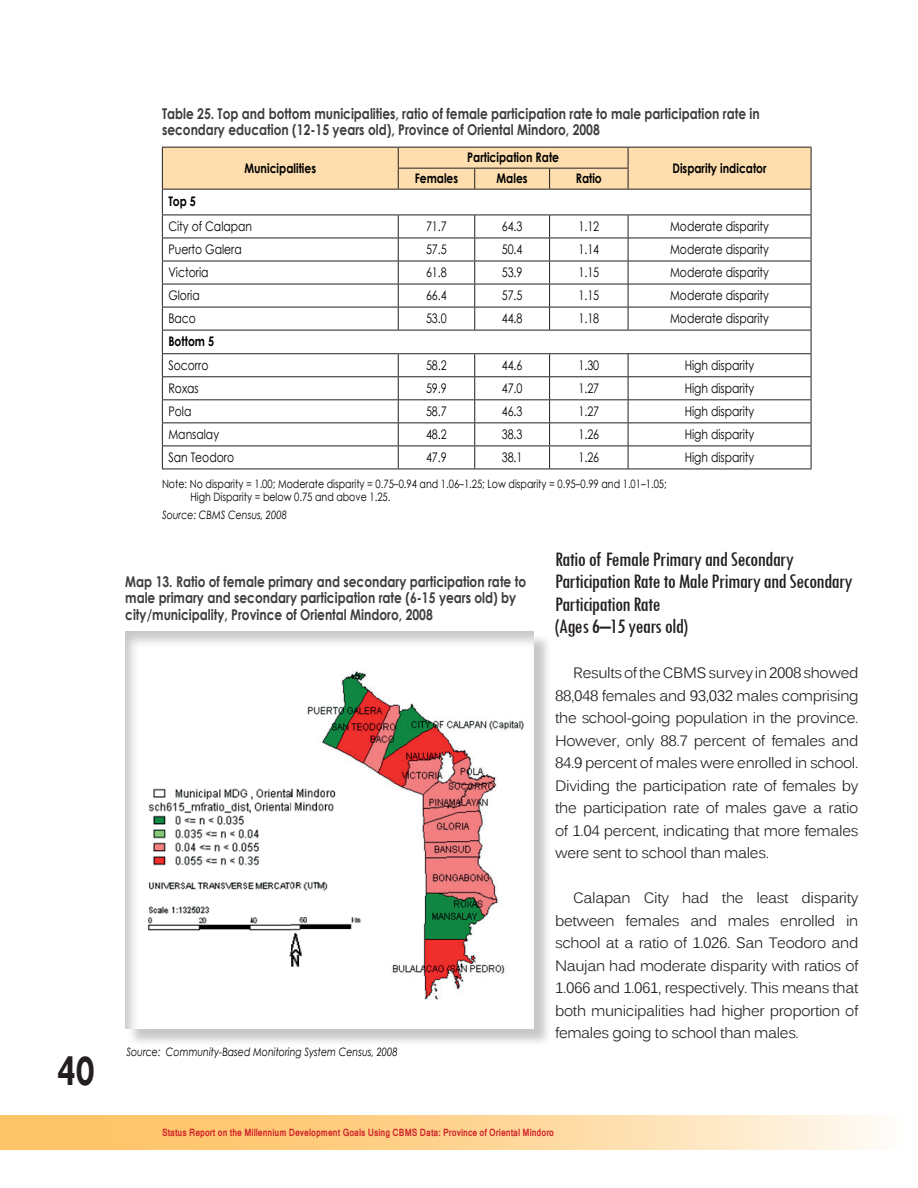
<style>
.page{position:relative;width:918px;height:1188px;background:#fff}
.page>*{position:absolute;margin:0;border:0;box-sizing:border-box;transform-origin:0 0}
.t1{font:700 44.85px "Tw Cen";color:#231f20;scale:.77 1}
.subheader_2{font:condensed 21.45px/22.5px "Tw Cen";letter-spacing:-.03em;color:#231f20;scale:1.05 1}
.Body{font:15px/22.5px "Kalinga";letter-spacing:-.025em;color:#231f20;text-align:justify}
.table_title{font:700 14.85px/16.2px "Century Gothic";color:#3e3e3f;scale:.82 1}
.table_text{font:13.2px "Century Gothic";color:#000;scale:.82 1}
.table_text-2{font:700 13.2px "Century Gothic";color:#000;scale:.82 1}
.source{font:11.55px "Century Gothic";color:#000;scale:.82 1}
.source-2{font:italic 11.55px "Century Gothic";color:#000;scale:.82 1}
.t2{font:700 9.9px "Kartika";color:#d1232a;scale:.82 1}
</style>
<div class="page">
<svg style="left:0;top:1115px;width:879px;height:35px;background:#fed698"></svg>
<hr style="left:162px;top:469px;width:236px;height:1px;background:#231f20">
<hr style="left:398px;top:469px;width:77px;height:1px;background:#231f20">
<hr style="left:475px;top:469px;width:75px;height:1px;background:#231f20">
<hr style="left:550px;top:469px;width:78px;height:1px;background:#231f20">
<hr style="left:628px;top:469px;width:183px;height:1px;background:#231f20">
<svg style="left:162px;top:147px;width:650px;height:322px"></svg>
<hr style="left:398px;top:189px;width:77px;height:1px;background:#231f20">
<hr style="left:475px;top:189px;width:75px;height:1px;background:#231f20">
<hr style="left:550px;top:189px;width:78px;height:1px;background:#231f20">
<div style="left:128px;top:633px;width:425px;height:414px;background:#231f20;opacity:.25"></div>
<div style="left:124px;top:630px;width:411px;height:399px;background:#231f20;opacity:.25"></div>
<img style="left:292px;top:664px;width:240px;height:345px">
<img style="left:137px;top:777px;width:236px;height:195px">
<h1 class="t1" style="left:58px;top:1044px;width:49px">40</h1>
<p class="table_title" style="left:162px;top:105px;width:730px">Table 25. Top and bottom municipalities, ratio of female participation rate to male participation rate in secondary education (12-15 years old), Province of Oriental Mindoro, 2008</p>
<p class="table_text-2" style="left:244px;top:158px;width:89px">Municipalities</p>
<p class="table_text-2" style="left:467px;top:147px;width:114px">Participation Rate</p>
<p class="table_text-2" style="left:672px;top:158px;width:116px">Disparity indicator</p>
<p class="table_text-2" style="left:415px;top:168px;width:55px">Females</p>
<p class="table_text-2" style="left:497px;top:168px;width:39px">Males</p>
<p class="table_text-2" style="left:576px;top:168px;width:33px">Ratio</p>
<p class="table_text-2" style="left:168px;top:192px;width:35px">Top 5</p>
<p class="table_text" style="left:168px;top:217px;width:104px">City of Calapan</p>
<p class="table_text" style="left:426px;top:217px;width:27px">71.7</p>
<p class="table_text" style="left:502px;top:217px;width:27px">64.3</p>
<p class="table_text" style="left:578px;top:217px;width:27px">1.12</p>
<p class="table_text" style="left:670px;top:217px;width:122px">Moderate disparity</p>
<p class="table_text" style="left:168px;top:240px;width:91px">Puerto Galera</p>
<p class="table_text" style="left:426px;top:240px;width:27px">57.5</p>
<p class="table_text" style="left:502px;top:240px;width:27px">50.4</p>
<p class="table_text" style="left:578px;top:240px;width:27px">1.14</p>
<p class="table_text" style="left:670px;top:240px;width:122px">Moderate disparity</p>
<p class="table_text" style="left:168px;top:263px;width:51px">Victoria</p>
<p class="table_text" style="left:426px;top:263px;width:27px">61.8</p>
<p class="table_text" style="left:502px;top:263px;width:27px">53.9</p>
<p class="table_text" style="left:578px;top:263px;width:27px">1.15</p>
<p class="table_text" style="left:670px;top:263px;width:122px">Moderate disparity</p>
<p class="table_text" style="left:168px;top:286px;width:40px">Gloria</p>
<p class="table_text" style="left:426px;top:286px;width:27px">66.4</p>
<p class="table_text" style="left:502px;top:286px;width:27px">57.5</p>
<p class="table_text" style="left:578px;top:286px;width:27px">1.15</p>
<p class="table_text" style="left:670px;top:286px;width:122px">Moderate disparity</p>
<p class="table_text" style="left:168px;top:309px;width:35px">Baco</p>
<p class="table_text" style="left:426px;top:309px;width:27px">53.0</p>
<p class="table_text" style="left:502px;top:309px;width:27px">44.8</p>
<p class="table_text" style="left:578px;top:309px;width:27px">1.18</p>
<p class="table_text" style="left:670px;top:309px;width:122px">Moderate disparity</p>
<p class="table_text-2" style="left:168px;top:332px;width:57px">Bottom 5</p>
<p class="table_text" style="left:168px;top:356px;width:50px">Socorro</p>
<p class="table_text" style="left:426px;top:356px;width:27px">58.2</p>
<p class="table_text" style="left:502px;top:356px;width:27px">44.6</p>
<p class="table_text" style="left:578px;top:356px;width:27px">1.30</p>
<p class="table_text" style="left:685px;top:356px;width:87px">High disparity</p>
<p class="table_text" style="left:168px;top:379px;width:39px">Roxas</p>
<p class="table_text" style="left:426px;top:379px;width:27px">59.9</p>
<p class="table_text" style="left:502px;top:379px;width:27px">47.0</p>
<p class="table_text" style="left:578px;top:379px;width:27px">1.27</p>
<p class="table_text" style="left:685px;top:379px;width:87px">High disparity</p>
<p class="table_text" style="left:168px;top:402px;width:30px">Pola</p>
<p class="table_text" style="left:426px;top:402px;width:27px">58.7</p>
<p class="table_text" style="left:502px;top:402px;width:27px">46.3</p>
<p class="table_text" style="left:578px;top:402px;width:27px">1.27</p>
<p class="table_text" style="left:685px;top:402px;width:87px">High disparity</p>
<p class="table_text" style="left:168px;top:425px;width:63px">Mansalay</p>
<p class="table_text" style="left:426px;top:425px;width:27px">48.2</p>
<p class="table_text" style="left:502px;top:425px;width:27px">38.3</p>
<p class="table_text" style="left:578px;top:425px;width:27px">1.26</p>
<p class="table_text" style="left:685px;top:425px;width:87px">High disparity</p>
<p class="table_text" style="left:168px;top:448px;width:82px">San Teodoro</p>
<p class="table_text" style="left:426px;top:448px;width:27px">47.9</p>
<p class="table_text" style="left:502px;top:448px;width:27px">38.1</p>
<p class="table_text" style="left:578px;top:448px;width:27px">1.26</p>
<p class="table_text" style="left:685px;top:448px;width:87px">High disparity</p>
<p class="source" style="left:162px;top:476px;width:617px">Note: No disparity = 1.00; Moderate disparity = 0.75–0.94 and 1.06–1.25; Low disparity = 0.95–0.99 and 1.01–1.05;</p>
<p class="source" style="left:191px;top:488px;width:245px">High Disparity = below 0.75 and above 1.25.</p>
<p class="source-2" style="left:162px;top:506px;width:154px">Source: CBMS Census, 2008</p>
<p class="table_title" style="left:125px;top:573px;width:490px">Map 13. Ratio of female primary and secondary participation rate to male primary and secondary participation rate (6-15 years old) by city/municipality, Province of Oriental Mindoro, 2008</p>
<p class="source-2" style="left:126px;top:1044px;width:332px">Source: Community-Based Monitoring System Census, 2008</p>
<p class="subheader_2" style="left:555px;top:547px;width:285px">Ratio of Female Primary and Secondary<br>Participation Rate to Male Primary and Secondary<br>Participation Rate</p>
<p class="subheader_2" style="left:555px;top:615px;width:128px">(Ages 6–15 years old)</p>
<p class="Body" style="left:555px;top:663px;width:305px;text-indent:18px">Results of the CBMS survey in 2008 showed 88,048 females and 93,032 males comprising the school-going population in the province.<br>However, only 88.7 percent of females and 84.9 percent of males were enrolled in school.<br>Dividing the participation rate of females by the participation rate of males gave a ratio of 1.04 percent, indicating that more females were sent to school than males.</p>
<p class="Body" style="left:555px;top:888px;width:305px;text-indent:18px">Calapan City had the least disparity between females and males enrolled in school at a ratio of 1.026. San Teodoro and Naujan had moderate disparity with ratios of 1.066 and 1.061, respectively. This means that both municipalities had higher proportion of females going to school than males.</p>
<p class="t2" style="left:162px;top:1126px;width:480px">Status Report on the Millennium Development Goals Using CBMS Data: Province of Oriental Mindoro</p>
</div>
